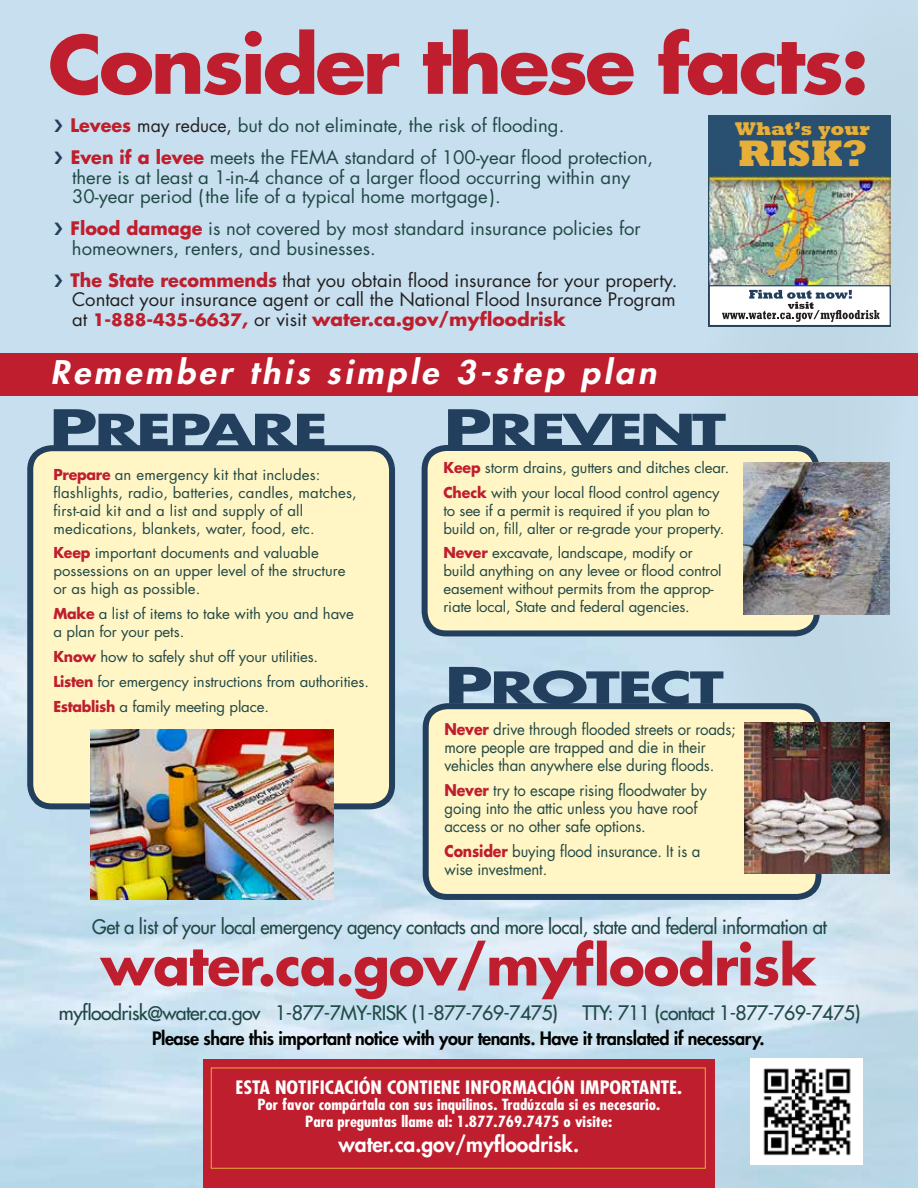
<style>
.page{position:relative;width:918px;height:1188px;background:#fff}
.page>*{position:absolute;margin:0;border:0;box-sizing:border-box;transform-origin:0 0}
.t1{font:700 77.55px "Futura Std";letter-spacing:-.04em;color:#be1e2d;scale:1.06 1}
.t2{font:700 54px "Futura Std";letter-spacing:-.02em;color:#be1e2d}
.t3{font:700 42.75px "Futura Std";letter-spacing:-.04em;color:#223f5d;scale:1.5 1}
.t4{font:800 37.5px "Rockwell Std";color:#e6af3a}
.t5{font:italic 800 31.65px "Futura Std";letter-spacing:.1em;color:#fff;scale:1.08 1}
.t6{font:800 21px "Futura Std";color:#fff}
.t7{font:500 19.5px "Futura Std";letter-spacing:-.02em;color:#214846}
.t8{font:500 19.5px "Futura Std";letter-spacing:-.02em;color:#214846;scale:.95 1}
.t9{font:800 18.75px "Rockwell Std";color:#e6af3a}
.t10{font:18.15px/19.5px "Futura Std";color:#214846}
.t11{font:18.15px/19.5px "Futura Std";color:#231f20;text-align:justify}
.t12{font:800 18px "Futura Std";letter-spacing:-.025em;color:#000101}
.t13{font:700 condensed 18px "Futura Std";color:#fff;scale:1.12 1}
.t14{font:15.75px/18px "Futura Std";letter-spacing:-.01em;color:#214846;scale:.95 1}
.t15{font:700 condensed 15px/16.5px "Futura Std";color:#fff;text-align:center;scale:1.12 1}
.t16{font:14.7px/18px "Futura Std";letter-spacing:-.01em;color:#214846}
.t17{font:14.7px/18px "Futura Std";letter-spacing:.01em;color:#214846}
.s1{font-weight:700;color:#be1e2d}
.s2{color:#231f20}
.s3{font-weight:700;font-size:16.8px;color:#be1e2d}
.s4{font-size:48.75px}
</style>
<div class="page">
<img style="left:0;top:0;width:500px;height:1188px">
<svg style="left:500px;top:0;width:418px;height:1188px;background:#c6ddeb"></svg>
<div style="left:203px;top:1060px;width:512px;height:128px;background:#be1e2d"></div>
<div style="left:211px;top:1068px;width:495px;height:101px;border:1px solid #e6af3a"></div>
<img style="left:709px;top:116px;width:182px;height:169px">
<div style="left:709px;top:285px;width:182px;height:41px;background:#fff;border:1px solid #223f5d"></div>
<svg style="left:722px;top:290px;width:157px;height:32px"></svg>
<div style="left:30px;top:448px;width:362px;height:358px;background:#fff5c5;border-radius:22px"></div>
<div style="left:27px;top:445px;width:368px;height:364px;border:6px solid #223f5d;border-radius:22px"></div>
<div style="left:425px;top:448px;width:392px;height:185px;background:#fff5c5;border-radius:22px"></div>
<div style="left:422px;top:445px;width:398px;height:191px;border:6px solid #223f5d;border-radius:22px"></div>
<div style="left:426px;top:706px;width:393px;height:191px;background:#fff5c5;border-radius:22px"></div>
<div style="left:423px;top:703px;width:399px;height:197px;border:6px solid #223f5d;border-radius:22px"></div>
<img style="left:744px;top:722px;width:145px;height:151px">
<img style="left:90px;top:729px;width:243px;height:171px">
<img style="left:743px;top:463px;width:147px;height:151px">
<div style="left:0;top:353px;width:918px;height:42px;background:#be1e2d"></div>
<div style="left:751px;top:1058px;width:112px;height:107px;background:#fff"></div>
<img style="left:763px;top:1068px;width:88px;height:88px">
<svg style="left:54px;top:120px;width:8px;height:12px"></svg>
<svg style="left:54px;top:152px;width:8px;height:12px"></svg>
<svg style="left:54px;top:223px;width:8px;height:12px"></svg>
<svg style="left:54px;top:274px;width:8px;height:13px"></svg>
<h1 class="t1" style="left:48px;top:13px;width:776px">Consider these facts:</h1>
<p class="t10" style="left:71px;top:110px;width:584px;line-height:32px"><span class="s1">Levees</span> <span class="s2">may reduce,</span> but do not eliminate, the risk of flooding.<br><span class="s1">Even if a levee</span> meets the FEMA standard of 100-year flood protection,</p>
<p class="t10" style="left:72px;top:168px;width:560px">there is at least a 1-in-4 chance of a larger flood occurring within any<br>30-year period (the life of a typical home mortgage).</p>
<p class="t10" style="left:71px;top:219px;width:572px"><span class="s1">Flood damage</span> is not covered by most standard insurance policies for homeowners, renters, and businesses.</p>
<p class="t11" style="left:71px;top:271px;width:608px"><span class="s1">The State recommends</span> that you obtain flood insurance for your property.<br>Contact your insurance agent or call the National Flood Insurance Program at <span class="s3">1-888-435-6637</span><span class="s1">,</span> or visit <span class="s1">water.ca.gov/myfloodrisk</span></p>
<p class="t9" style="left:735px;top:117px;width:136px">What’s your</p>
<h3 class="t4" style="left:738px;top:130px;width:130px">RISK?</h3>
<h3 class="t5" style="left:51px;top:352px;width:562px">Remember this simple 3-step plan</h3>
<h3 class="t3" style="left:49px;top:401px;width:188px"><span class="s4">P</span>REPARE</h3>
<h3 class="t3" style="left:443px;top:401px;width:190px"><span class="s4">P</span>REVENT</h3>
<p class="t17" style="left:54px;top:465px;width:305px"><span class="s1">Prepare</span> an emergency kit that includes: flashlights, radio, batteries, candles, matches, first-aid kit and a list and supply of all medications, blankets, water, food, etc.</p>
<p class="t16" style="left:54px;top:544px;width:294px"><span class="s1">Keep</span> important documents and valuable possessions on an upper level of the structure or as high as possible.</p>
<p class="t16" style="left:54px;top:605px;width:302px"><span class="s1">Make</span> a list of items to take with you and have a plan for your pets.</p>
<p class="t16" style="left:54px;top:644px;width:317px;line-height:25.2px"><span class="s1">Know</span> how to safely shut off your utilities.<br><span class="s1">Listen</span> for emergency instructions from authorities.<br><span class="s1">Establish</span> a family meeting place.</p>
<p class="t16" style="left:443px;top:455px;width:288px;line-height:24.8px"><span class="s1">Keep</span> storm drains, gutters and ditches clear.<br><span class="s1">Check</span> with your local flood control agency</p>
<p class="t16" style="left:443px;top:501px;width:282px">to see if a permit is required if you plan to build on, fill, alter or re-grade your property.</p>
<p class="t16" style="left:443px;top:544px;width:280px"><span class="s1">Never</span> excavate, landscape, modify or build anything on any levee or flood control easement without permits from the approp&shy;riate local, State and federal agencies.</p>
<h3 class="t3" style="left:444px;top:659px;width:188px"><span class="s4">P</span>ROTECT</h3>
<p class="t14" style="left:444px;top:720px;width:308px"><span class="s1">Never</span> drive through flooded streets or roads; more people are trapped and die in their vehicles than anywhere else during floods.</p>
<p class="t14" style="left:444px;top:781px;width:278px"><span class="s1">Never</span> try to escape rising floodwater by going into the attic unless you have roof access or no other safe options.</p>
<p class="t14" style="left:444px;top:842px;width:271px"><span class="s1">Consider</span> buying flood insurance. It is a wise investment.</p>
<h3 class="t8" style="left:92px;top:915px;width:775px">Get a list of your local emergency agency contacts and more local, state and federal information at</h3>
<h2 class="t2" style="left:101px;top:929px;width:717px">water.ca.gov/myfloodrisk</h2>
<p class="t12" style="left:152px;top:1027px;width:614px">Please share this important notice with your tenants. Have it translated if necessary.</p>
<h3 class="t7" style="left:59px;top:1000px;width:500px">myfloodrisk@water.ca.gov 1-877-7MY-RISK (1-877-769-7475)</h3>
<h3 class="t7" style="left:582px;top:1000px;width:279px">TTY: 711 (contact 1-877-769-7475)</h3>
<p class="t13" style="left:235px;top:1076px;width:400px">ESTA NOTIFICACIÓN CONTIENE INFORMACIÓN IMPORTANTE.</p>
<p class="t15" style="left:257px;top:1097px;width:361px">Por favor compártala con sus inquilinos. Tradúzcala si es necesario.<br>Para preguntas llame al: 1.877.769.7475 o visite:</p>
<h3 class="t6" style="left:338px;top:1131px;width:242px">water.ca.gov/myfloodrisk.</h3>
</div>
